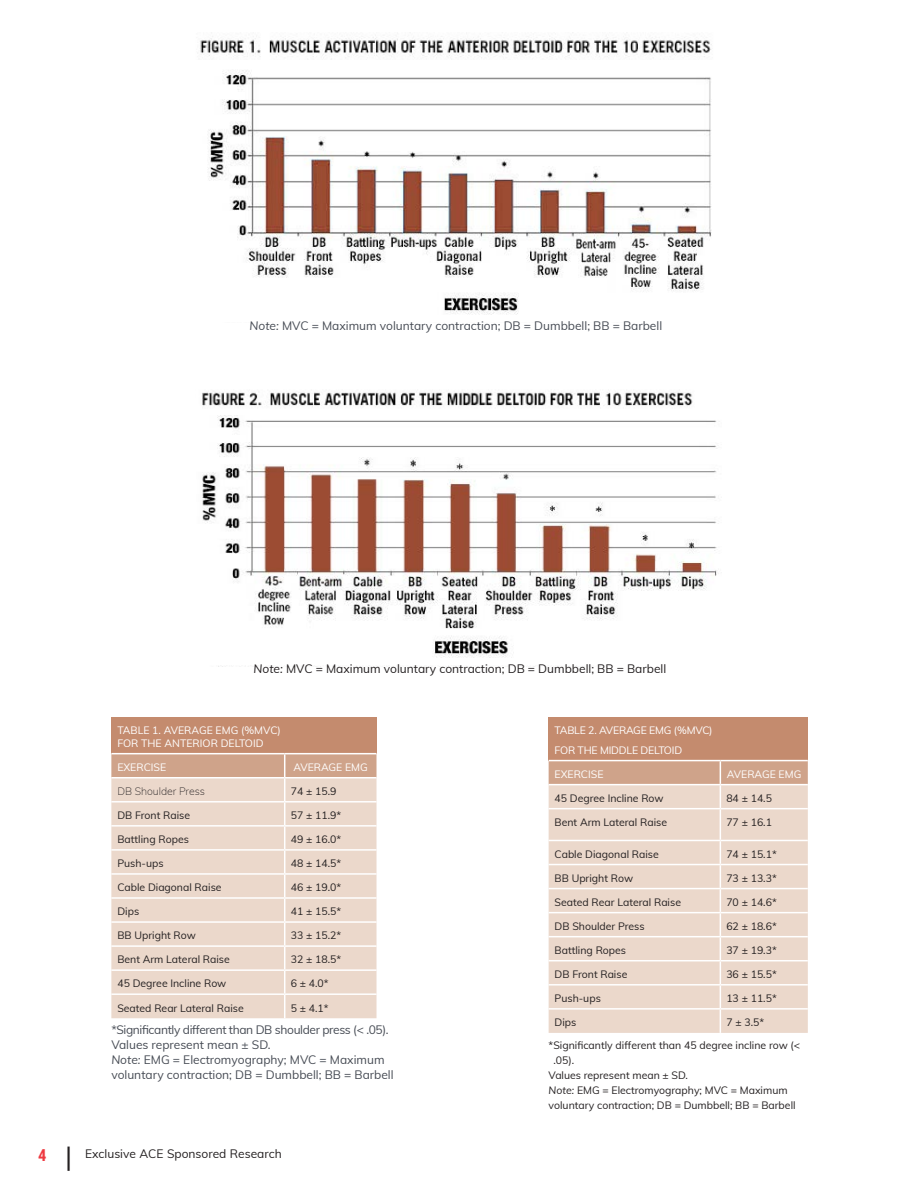
<style>
.page{position:relative;width:918px;height:1188px;background:#fff}
.page>*{position:absolute;margin:0;border:0;box-sizing:border-box;transform-origin:0 0}
.t1{font:700 16.5px "Roboto Condensed";color:#ee3a41}
.Author_bio{font:12px/15px "Muli";color:#464b54}
.Author_bio-2{font:12px "Muli";color:#231f20}
.Author_bio-3{font:12px "Muli";letter-spacing:-.03em;color:#464b54}
.Author_bio-4{font:10.5px/15px "Muli";color:#231f20}
.Author_bio-5{font:10.5px/12.6px "Muli";letter-spacing:-.005em;color:#fff}
.Author_bio-6{font:200 10.5px "Muli";color:#231f20}
.s1{font-style:italic}
.s2{font-family:"Muli";font-weight:400;font-size:27px;color:#231f20}
</style>
<div class="page">
<img style="left:208px;top:70px;width:504px;height:245px">
<div style="left:111px;top:717px;width:266px;height:37px;background:#c48b6e"></div>
<hr style="left:111px;top:753px;width:174px;height:1px;background:#fff">
<hr style="left:285px;top:753px;width:92px;height:1px;background:#fff">
<svg style="left:111px;top:754px;width:266px;height:264px;background:#e9d6c8"></svg>
<img style="left:202px;top:415px;width:515px;height:252px">
<div style="left:549px;top:717px;width:259px;height:44px;background:#c48b6e"></div>
<div style="left:549px;top:809px;width:259px;height:224px;background:#ebd8cb"></div>
<hr style="left:549px;top:760px;width:171px;height:1px;background:#fff">
<hr style="left:720px;top:760px;width:88px;height:1px;background:#fff">
<svg style="left:549px;top:761px;width:259px;height:47px;background:#dec0ae"></svg>
<hr style="left:720px;top:809px;width:1px;height:31px;background:#fff">
<hr style="left:549px;top:840px;width:171px;height:1px;background:#fff">
<hr style="left:720px;top:840px;width:88px;height:1px;background:#fff">
<hr style="left:549px;top:864px;width:171px;height:1px;background:#fff">
<hr style="left:720px;top:864px;width:88px;height:1px;background:#fff">
<hr style="left:549px;top:888px;width:171px;height:1px;background:#fff">
<hr style="left:720px;top:888px;width:88px;height:1px;background:#fff">
<hr style="left:549px;top:912px;width:171px;height:1px;background:#fff">
<hr style="left:720px;top:912px;width:88px;height:1px;background:#fff">
<hr style="left:549px;top:936px;width:171px;height:1px;background:#fff">
<hr style="left:720px;top:936px;width:88px;height:1px;background:#fff">
<hr style="left:549px;top:960px;width:171px;height:1px;background:#fff">
<hr style="left:720px;top:960px;width:88px;height:1px;background:#fff">
<hr style="left:549px;top:984px;width:171px;height:2px;background:#fff">
<hr style="left:720px;top:984px;width:88px;height:2px;background:#fff">
<hr style="left:549px;top:1008px;width:171px;height:2px;background:#fff">
<hr style="left:720px;top:1008px;width:88px;height:2px;background:#fff">
<svg style="left:720px;top:841px;width:1px;height:192px"></svg>
<img style="left:202px;top:392px;width:491px;height:15px">
<img style="left:200px;top:32px;width:512px;height:28px">
<p class="Author_bio" style="left:250px;top:318px;width:414px"><span class="s1">Note:</span> MVC = Maximum voluntary contraction; DB = Dumbbell; BB = Barbell</p>
<p class="Author_bio-2" style="left:254px;top:660px;width:414px"><span class="s1">Note:</span> MVC = Maximum voluntary contraction; DB = Dumbbell; BB = Barbell</p>
<p class="Author_bio-5" style="left:117px;top:724px;width:165px">TABLE 1. AVERAGE EMG (%MVC)<br>FOR THE ANTERIOR DELTOID</p>
<p class="Author_bio-5" style="left:117px;top:760px;width:50px">EXERCISE</p>
<p class="Author_bio-5" style="left:293px;top:760px;width:76px">AVERAGE EMG</p>
<p class="Author_bio-6" style="left:117px;top:784px;width:89px">DB Shoulder Press</p>
<p class="Author_bio-4" style="left:291px;top:783px;width:47px">74 ± 15.9</p>
<p class="Author_bio-4" style="left:117px;top:807px;width:74px">DB Front Raise</p>
<p class="Author_bio-4" style="left:291px;top:807px;width:52px">57 ± 11.9*</p>
<p class="Author_bio-4" style="left:117px;top:831px;width:73px">Battling Ropes</p>
<p class="Author_bio-4" style="left:291px;top:831px;width:52px">49 ± 16.0*</p>
<p class="Author_bio-4" style="left:117px;top:855px;width:48px">Push-ups</p>
<p class="Author_bio-4" style="left:291px;top:855px;width:52px">48 ± 14.5*</p>
<p class="Author_bio-4" style="left:117px;top:879px;width:106px">Cable Diagonal Raise</p>
<p class="Author_bio-4" style="left:291px;top:879px;width:52px">46 ± 19.0*</p>
<p class="Author_bio-4" style="left:117px;top:904px;width:23px">Dips</p>
<p class="Author_bio-4" style="left:291px;top:904px;width:52px">41 ± 15.5*</p>
<p class="Author_bio-4" style="left:117px;top:928px;width:80px">BB Upright Row</p>
<p class="Author_bio-4" style="left:291px;top:928px;width:52px">33 ± 15.2*</p>
<p class="Author_bio-4" style="left:117px;top:952px;width:114px">Bent Arm Lateral Raise</p>
<p class="Author_bio-4" style="left:291px;top:952px;width:52px">32 ± 18.5*</p>
<p class="Author_bio-4" style="left:117px;top:976px;width:111px">45 Degree Incline Row</p>
<p class="Author_bio-4" style="left:291px;top:976px;width:39px">6 ± 4.0*</p>
<p class="Author_bio-4" style="left:117px;top:1000px;width:128px">Seated Rear Lateral Raise</p>
<p class="Author_bio-4" style="left:291px;top:1000px;width:39px">5 ± 4.1*</p>
<p class="Author_bio-3" style="left:111px;top:1021px;width:279px">*Significantly different than DB shoulder press (&lt; .05).</p>
<p class="Author_bio" style="left:111px;top:1037px;width:284px">Values represent mean ± SD.<br><span class="s1">Note:</span> EMG = Electromyography; MVC = Maximum voluntary contraction; DB = Dumbbell; BB = Barbell</p>
<h1 class="t1" style="left:38px;top:1144px;width:36px">4 <span class="s2">|</span></h1>
<p class="Author_bio-2" style="left:85px;top:1145px;width:198px">Exclusive ACE Sponsored Research</p>
<p class="Author_bio-5" style="left:555px;top:720px;width:160px;line-height:19.5px">TABLE 2. AVERAGE EMG (%MVC)<br>FOR THE MIDDLE DELTOID</p>
<p class="Author_bio-5" style="left:555px;top:767px;width:50px">EXERCISE</p>
<p class="Author_bio-5" style="left:727px;top:767px;width:76px">AVERAGE EMG</p>
<p class="Author_bio-4" style="left:555px;top:790px;width:111px">45 Degree Incline Row</p>
<p class="Author_bio-4" style="left:726px;top:790px;width:47px">84 ± 14.5</p>
<p class="Author_bio-4" style="left:555px;top:814px;width:114px">Bent Arm Lateral Raise</p>
<p class="Author_bio-4" style="left:726px;top:814px;width:47px">77 ± 16.1</p>
<p class="Author_bio-4" style="left:555px;top:846px;width:106px">Cable Diagonal Raise</p>
<p class="Author_bio-4" style="left:726px;top:846px;width:52px">74 ± 15.1*</p>
<p class="Author_bio-4" style="left:555px;top:870px;width:80px">BB Upright Row</p>
<p class="Author_bio-4" style="left:726px;top:870px;width:52px">73 ± 13.3*</p>
<p class="Author_bio-4" style="left:555px;top:894px;width:128px">Seated Rear Lateral Raise</p>
<p class="Author_bio-4" style="left:726px;top:894px;width:52px">70 ± 14.6*</p>
<p class="Author_bio-4" style="left:555px;top:918px;width:92px">DB Shoulder Press</p>
<p class="Author_bio-4" style="left:726px;top:918px;width:52px">62 ± 18.6*</p>
<p class="Author_bio-4" style="left:555px;top:942px;width:73px">Battling Ropes</p>
<p class="Author_bio-4" style="left:726px;top:942px;width:52px">37 ± 19.3*</p>
<p class="Author_bio-4" style="left:555px;top:966px;width:74px">DB Front Raise</p>
<p class="Author_bio-4" style="left:726px;top:966px;width:52px">36 ± 15.5*</p>
<p class="Author_bio-4" style="left:555px;top:990px;width:48px">Push-ups</p>
<p class="Author_bio-4" style="left:726px;top:990px;width:52px">13 ± 11.5*</p>
<p class="Author_bio-4" style="left:555px;top:1014px;width:23px">Dips</p>
<p class="Author_bio-4" style="left:726px;top:1014px;width:39px">7 ± 3.5*</p>
<p class="Author_bio-4" style="left:553px;top:1037px;width:248px;text-indent:-5px">*Significantly different than 45 degree incline row (&lt; .05).</p>
<p class="Author_bio-4" style="left:549px;top:1067px;width:249px">Values represent mean ± SD.<br><span class="s1">Note:</span> EMG = Electromyography; MVC = Maximum voluntary contraction; DB = Dumbbell; BB = Barbell</p>
</div>
